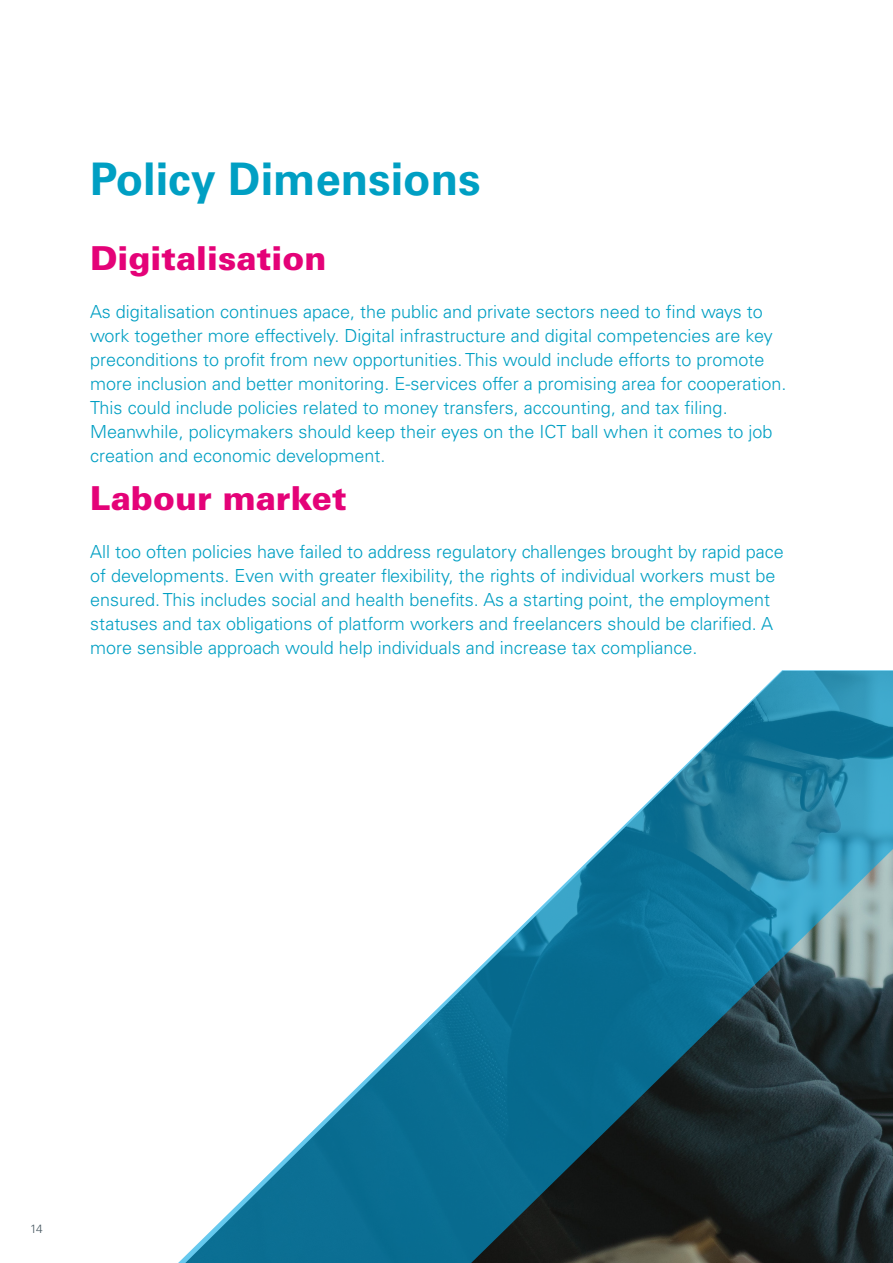
<style>
.page{position:relative;width:893px;height:1263px;background:#fff}
.page>*{position:absolute;margin:0;border:0;box-sizing:border-box;transform-origin:0 0}
.t1{font:700 45px "Univers LT Std";color:#009fc3}
.text_12{font:900 33px "Univers LT Std";color:#e40278}
.text_12-2{font:300 18px/24px "Univers LT Std";color:#009fc3}
.t2{font:300 12px "Univers LT Std";color:#45555f}
</style>
<div class="page">
<svg style="left:178px;top:670px;width:715px;height:593px"></svg>
<p class="t1" style="left:90px;top:152px;width:392px">Policy Dimensions</p>
<p class="text_12" style="left:90px;top:237px;width:238px">Digitalisation</p>
<p class="text_12-2" style="left:90px;top:300px;width:698px">As digitalisation continues apace, the public and private sectors need to find ways to work together more effectively. Digital infrastructure and digital competencies are key preconditions to profit from new opportunities. This would include efforts to promote more inclusion and better monitoring. E-services offer a promising area for cooperation.<br>This could include policies related to money transfers, accounting, and tax filing.<br>Meanwhile, policymakers should keep their eyes on the ICT ball when it comes to job creation and economic development.</p>
<p class="text_12" style="left:90px;top:477px;width:258px">Labour market</p>
<p class="text_12-2" style="left:90px;top:540px;width:695px">All too often policies have failed to address regulatory challenges brought by rapid pace of developments. Even with greater flexibility, the rights of individual workers must be ensured. This includes social and health benefits. As a starting point, the employment statuses and tax obligations of platform workers and freelancers should be clarified. A more sensible approach would help individuals and increase tax compliance.</p>
<p class="t2" style="left:30px;top:1221px;width:14px">14</p>
</div>
